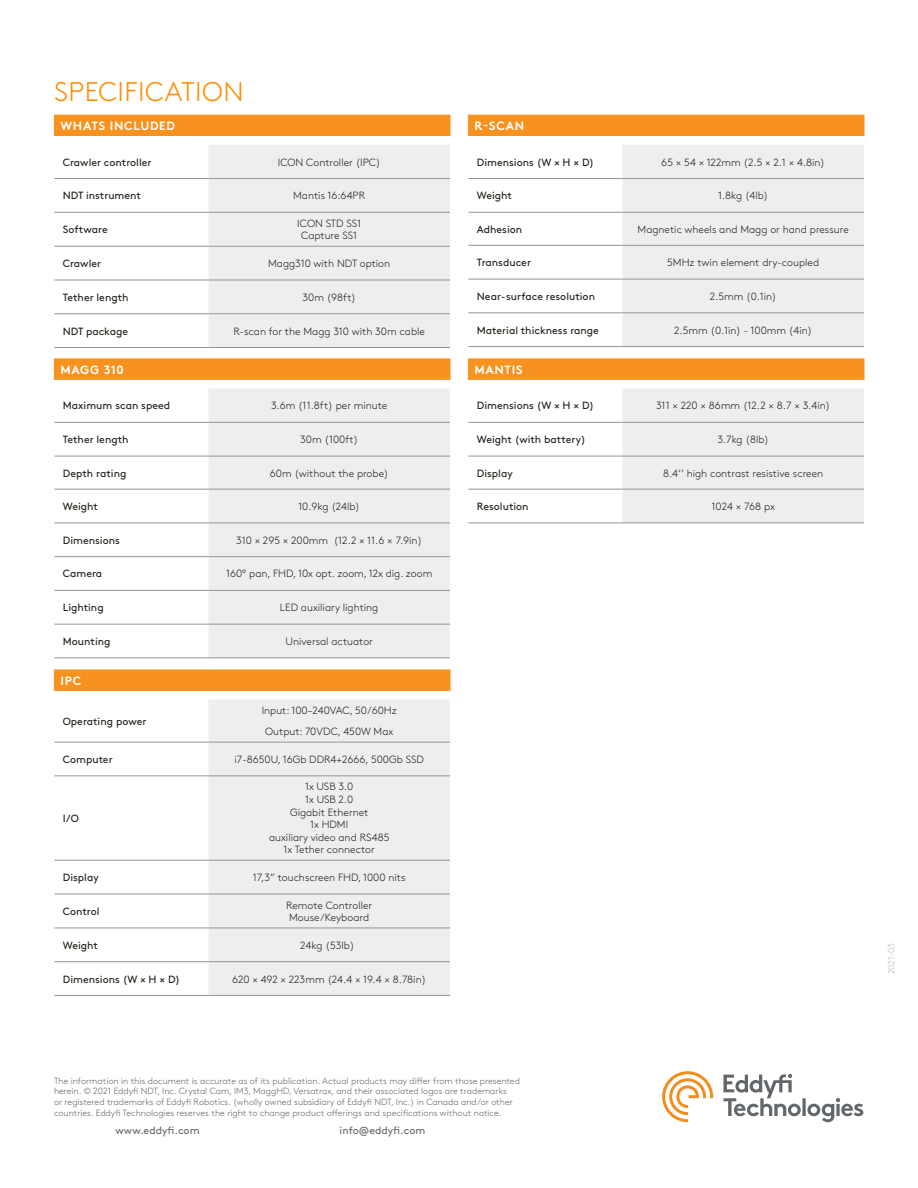
<style>
.page{position:relative;width:918px;height:1188px;background:#fff}
.page>*{position:absolute;margin:0;border:0;box-sizing:border-box;transform-origin:0 0}
.t1{font:300 27px "Brown Std";letter-spacing:.02em;color:#ff8c00}
.t2{font:700 12px "Brown Std";letter-spacing:.06em;color:#fff}
.t3{font:300 10.5px/12.6px "Brown Std";color:#232019;text-align:center}
.t4{font:10.5px "Brown Std";color:#232019}
.t5{font:10.5px "Brown Std";color:#62666b}
.t6{font:300 9px/10.8px "Brown Std";color:#62666b}
.t7{font:300 9px "Brown Std";letter-spacing:-.005em;color:#bcbdbd}
</style>
<div class="page">
<svg style="left:662px;top:1071px;width:51px;height:51px"></svg>
<svg style="left:723px;top:1074px;width:140px;height:48px"></svg>
<div style="left:208px;top:145px;width:242px;height:202px;background:#eee"></div>
<hr style="left:54px;top:178px;width:154px;height:1px;background:#92959d">
<hr style="left:208px;top:178px;width:242px;height:1px;background:#92959d">
<hr style="left:54px;top:212px;width:154px;height:1px;background:#92959d">
<hr style="left:208px;top:212px;width:242px;height:1px;background:#92959d">
<hr style="left:54px;top:246px;width:154px;height:1px;background:#92959d">
<hr style="left:208px;top:246px;width:242px;height:1px;background:#92959d">
<hr style="left:54px;top:280px;width:154px;height:1px;background:#92959d">
<hr style="left:208px;top:280px;width:242px;height:1px;background:#92959d">
<hr style="left:54px;top:313px;width:154px;height:1px;background:#92959d">
<hr style="left:208px;top:313px;width:242px;height:1px;background:#92959d">
<hr style="left:54px;top:347px;width:154px;height:1px;background:#92959d">
<hr style="left:208px;top:347px;width:242px;height:1px;background:#92959d">
<svg style="left:54px;top:115px;width:397px;height:22px;background:#f79728"></svg>
<div style="left:208px;top:389px;width:242px;height:269px;background:#eee"></div>
<hr style="left:54px;top:422px;width:154px;height:1px;background:#92959d">
<hr style="left:208px;top:422px;width:242px;height:1px;background:#92959d">
<hr style="left:54px;top:456px;width:154px;height:1px;background:#92959d">
<hr style="left:208px;top:456px;width:242px;height:1px;background:#92959d">
<hr style="left:54px;top:489px;width:154px;height:1px;background:#92959d">
<hr style="left:208px;top:489px;width:242px;height:1px;background:#92959d">
<hr style="left:54px;top:523px;width:154px;height:1px;background:#92959d">
<hr style="left:208px;top:523px;width:242px;height:1px;background:#92959d">
<hr style="left:54px;top:556px;width:154px;height:1px;background:#92959d">
<hr style="left:208px;top:556px;width:242px;height:1px;background:#92959d">
<hr style="left:54px;top:590px;width:154px;height:1px;background:#92959d">
<hr style="left:208px;top:590px;width:242px;height:1px;background:#92959d">
<hr style="left:54px;top:624px;width:154px;height:1px;background:#92959d">
<hr style="left:208px;top:624px;width:242px;height:1px;background:#92959d">
<hr style="left:54px;top:658px;width:154px;height:1px;background:#92959d">
<hr style="left:208px;top:658px;width:242px;height:1px;background:#92959d">
<div style="left:54px;top:359px;width:397px;height:21px;background:#f7921e"></div>
<div style="left:208px;top:700px;width:242px;height:295px;background:#eee"></div>
<hr style="left:54px;top:742px;width:154px;height:1px;background:#92959d">
<hr style="left:208px;top:742px;width:242px;height:1px;background:#92959d">
<hr style="left:54px;top:776px;width:154px;height:1px;background:#92959d">
<hr style="left:208px;top:776px;width:242px;height:1px;background:#92959d">
<hr style="left:54px;top:860px;width:154px;height:1px;background:#92959d">
<hr style="left:208px;top:860px;width:242px;height:1px;background:#92959d">
<hr style="left:54px;top:894px;width:154px;height:1px;background:#92959d">
<hr style="left:208px;top:894px;width:242px;height:1px;background:#92959d">
<hr style="left:54px;top:928px;width:154px;height:1px;background:#92959d">
<hr style="left:208px;top:928px;width:242px;height:1px;background:#92959d">
<hr style="left:54px;top:961px;width:154px;height:1px;background:#92959d">
<hr style="left:208px;top:961px;width:242px;height:1px;background:#92959d">
<hr style="left:54px;top:995px;width:154px;height:1px;background:#92959d">
<hr style="left:208px;top:995px;width:242px;height:1px;background:#92959d">
<div style="left:54px;top:670px;width:397px;height:21px;background:#f7921e"></div>
<div style="left:622px;top:145px;width:242px;height:201px;background:#eee"></div>
<hr style="left:468px;top:178px;width:154px;height:1px;background:#92959d">
<hr style="left:622px;top:178px;width:242px;height:1px;background:#92959d">
<hr style="left:468px;top:212px;width:154px;height:1px;background:#92959d">
<hr style="left:622px;top:212px;width:242px;height:1px;background:#92959d">
<hr style="left:468px;top:245px;width:154px;height:1px;background:#92959d">
<hr style="left:622px;top:245px;width:242px;height:1px;background:#92959d">
<hr style="left:468px;top:279px;width:154px;height:1px;background:#92959d">
<hr style="left:622px;top:279px;width:242px;height:1px;background:#92959d">
<hr style="left:468px;top:313px;width:154px;height:1px;background:#92959d">
<hr style="left:622px;top:313px;width:242px;height:1px;background:#92959d">
<hr style="left:468px;top:346px;width:154px;height:1px;background:#92959d">
<hr style="left:622px;top:346px;width:242px;height:1px;background:#92959d">
<svg style="left:468px;top:115px;width:397px;height:22px;background:#f79728"></svg>
<hr style="left:468px;top:523px;width:154px;height:1px;background:#92959d">
<hr style="left:622px;top:523px;width:242px;height:1px;background:#92959d">
<svg style="left:468px;top:359px;width:397px;height:164px"></svg>
<h1 class="t1" style="left:54px;top:77px;width:191px">SPECIFICATION</h1>
<p class="t2" style="left:60px;top:119px;width:116px">WHATS INCLUDED</p>
<p class="t4" style="left:63px;top:156px;width:90px">Crawler controller</p>
<p class="t3" style="left:278px;top:156px;width:104px">ICON Controller (IPC)</p>
<p class="t4" style="left:63px;top:190px;width:80px">NDT instrument</p>
<p class="t3" style="left:293px;top:190px;width:73px">Mantis 16:64PR</p>
<p class="t4" style="left:63px;top:223px;width:46px">Software</p>
<p class="t3" style="left:297px;top:217px;width:65px">ICON STD SS1<br>Capture SS1</p>
<p class="t4" style="left:63px;top:257px;width:40px">Crawler</p>
<p class="t3" style="left:268px;top:257px;width:124px">Magg310 with NDT option</p>
<p class="t4" style="left:63px;top:291px;width:67px">Tether length</p>
<p class="t3" style="left:302px;top:291px;width:55px">30m (98ft)</p>
<p class="t4" style="left:63px;top:325px;width:67px">NDT package</p>
<p class="t3" style="left:233px;top:325px;width:193px">R-scan for the Magg 310 with 30m cable</p>
<p class="t2" style="left:60px;top:362px;width:65px">MAGG 310</p>
<p class="t4" style="left:63px;top:400px;width:109px">Maximum scan speed</p>
<p class="t3" style="left:271px;top:400px;width:118px">3.6m (11.8ft) per minute</p>
<p class="t4" style="left:63px;top:433px;width:67px">Tether length</p>
<p class="t3" style="left:300px;top:433px;width:60px">30m (100ft)</p>
<p class="t4" style="left:63px;top:467px;width:65px">Depth rating</p>
<p class="t3" style="left:270px;top:467px;width:120px">60m (without the probe)</p>
<p class="t4" style="left:63px;top:500px;width:37px">Weight</p>
<p class="t3" style="left:298px;top:500px;width:63px">10.9kg (24lb)</p>
<p class="t4" style="left:63px;top:534px;width:59px">Dimensions</p>
<p class="t3" style="left:236px;top:534px;width:187px">310 × 295 × 200mm (12.2 × 11.6 × 7.9in)</p>
<p class="t4" style="left:63px;top:568px;width:41px">Camera</p>
<p class="t3" style="left:226px;top:568px;width:208px">160° pan, FHD, 10x opt. zoom, 12x dig. zoom</p>
<p class="t4" style="left:63px;top:601px;width:42px">Lighting</p>
<p class="t3" style="left:280px;top:601px;width:100px">LED auxiliary lighting</p>
<p class="t4" style="left:63px;top:635px;width:49px">Mounting</p>
<p class="t3" style="left:286px;top:635px;width:89px">Universal actuator</p>
<p class="t2" style="left:60px;top:673px;width:23px">IPC</p>
<p class="t4" style="left:63px;top:715px;width:85px">Operating power</p>
<p class="t3" style="left:262px;top:700px;width:137px;line-height:21.1px">Input: 100–240VAC, 50/60Hz<br>Output: 70VDC, 450W Max</p>
<p class="t4" style="left:63px;top:753px;width:51px">Computer</p>
<p class="t3" style="left:235px;top:753px;width:191px">i7-8650U, 16Gb DDR4+2666, 500Gb SSD</p>
<p class="t4" style="left:63px;top:812px;width:18px">I/O</p>
<p class="t3" style="left:269px;top:781px;width:122px">1x USB 3.0<br>1x USB 2.0<br>Gigabit Ethernet<br>1x HDMI<br>auxiliary video and RS485<br>1x Tether connector</p>
<p class="t4" style="left:63px;top:871px;width:37px">Display</p>
<p class="t3" style="left:253px;top:871px;width:154px">17,3” touchscreen FHD, 1000 nits</p>
<p class="t4" style="left:63px;top:905px;width:38px">Control</p>
<p class="t3" style="left:286px;top:899px;width:88px;text-align:left">Remote Controller<br>Mouse/Keyboard</p>
<p class="t4" style="left:63px;top:939px;width:37px">Weight</p>
<p class="t3" style="left:300px;top:939px;width:56px">24kg (53lb)</p>
<p class="t4" style="left:63px;top:973px;width:119px">Dimensions (W × H × D)</p>
<p class="t3" style="left:232px;top:973px;width:195px">620 × 492 × 223mm (24.4 × 19.4 × 8.78in)</p>
<p class="t2" style="left:474px;top:119px;width:51px">R-SCAN</p>
<p class="t4" style="left:477px;top:156px;width:119px">Dimensions (W × H × D)</p>
<p class="t3" style="left:661px;top:156px;width:165px">65 × 54 × 122mm (2.5 × 2.1 × 4.8in)</p>
<p class="t4" style="left:477px;top:190px;width:37px">Weight</p>
<p class="t3" style="left:718px;top:190px;width:52px">1.8kg (4lb)</p>
<p class="t4" style="left:477px;top:223px;width:47px">Adhesion</p>
<p class="t3" style="left:638px;top:223px;width:213px">Magnetic wheels and Magg or hand pressure</p>
<p class="t4" style="left:477px;top:256px;width:56px">Transducer</p>
<p class="t3" style="left:667px;top:256px;width:153px">5MHz twin element dry-coupled</p>
<p class="t4" style="left:477px;top:290px;width:120px">Near-surface resolution</p>
<p class="t3" style="left:710px;top:290px;width:68px">2.5mm (0.1in)</p>
<p class="t4" style="left:477px;top:324px;width:124px">Material thickness range</p>
<p class="t3" style="left:674px;top:324px;width:140px">2.5mm (0.1in) - 100mm (4in)</p>
<p class="t2" style="left:474px;top:362px;width:50px">MANTIS</p>
<p class="t4" style="left:477px;top:400px;width:119px">Dimensions (W × H × D)</p>
<p class="t3" style="left:656px;top:400px;width:176px">311 × 220 × 86mm (12.2 × 8.7 × 3.4in)</p>
<p class="t4" style="left:477px;top:433px;width:110px">Weight (with battery)</p>
<p class="t3" style="left:717px;top:433px;width:53px">3.7kg (8lb)</p>
<p class="t4" style="left:477px;top:467px;width:37px">Display</p>
<p class="t3" style="left:663px;top:467px;width:162px">8.4‘’ high contrast resistive screen</p>
<p class="t4" style="left:477px;top:500px;width:53px">Resolution</p>
<p class="t3" style="left:712px;top:500px;width:65px">1024 × 768 px</p>
<p class="t6" style="left:54px;top:1075px;width:467px">The information in this document is accurate as of its publication. Actual products may differ from those presented herein. © 2021 Eddyfi NDT, Inc. Crystal Cam, IM3, MaggHD, Versatrax, and their associated logos are trademarks<br>or registered trademarks of Eddyfi Robotics. (wholly owned subsidiary of Eddyfi NDT, Inc.) in Canada and/or other countries. Eddyfi Technologies reserves the right to change product offerings and specifications without notice.</p>
<p class="t5" style="left:115px;top:1124px;width:86px">www.eddyfi.com</p>
<p class="t5" style="left:340px;top:1124px;width:87px">info@eddyfi.com</p>
<p class="t7" style="left:886px;top:974px;width:33px;rotate:-90deg">2021-03</p>
</div>
